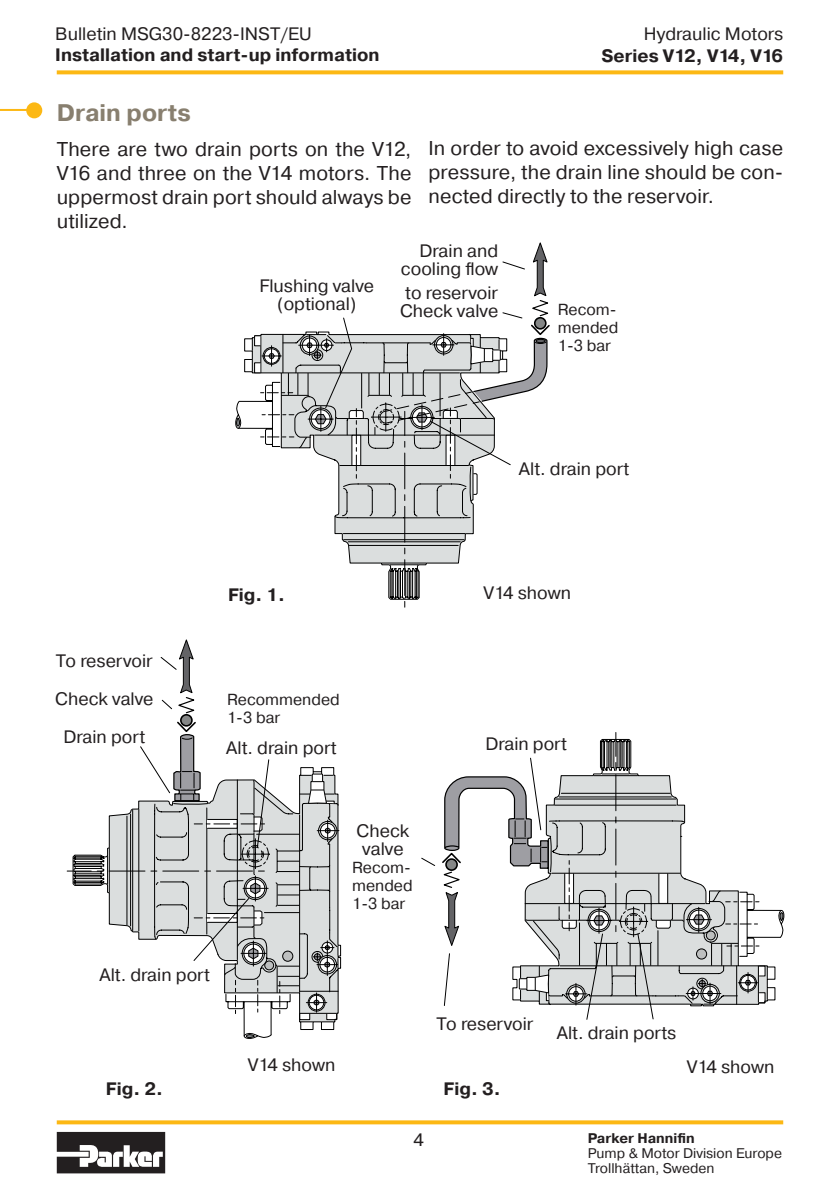
<style>
.page{position:relative;width:840px;height:1191px;background:#fff}
.page>*{position:absolute;margin:0;border:0;box-sizing:border-box;transform-origin:0 0}
.Subtitle_12_16{font:700 24px "Pragmatica";color:#887f6f}
.Copy_10_12{font:20px/24px "Pragmatica";letter-spacing:.005em;color:#231f20;text-align:justify}
.Copy_9_9{font:18px "Pragmatica";color:#231f20}
.Header_Part_name{font:700 18px "Pragmatica";color:#231f20}
.Caption_10_10{font:700 18px "Pragmatica";color:#231f20}
.Code_text_8_9{font:16px/18px "Pragmatica";color:#231f20;text-align:justify}
.t1{font:14px/15px "Pragmatica";color:#231f20}
.t2{font:700 14px "Pragmatica";color:#231f20}
</style>
<div class="page">
<svg style="left:57px;top:1120px;width:725px;height:4px;background:#fcbe2a"></svg>
<svg style="left:57px;top:1132px;width:108px;height:41px"></svg>
<svg style="left:57px;top:70px;width:725px;height:4px;background:#fcbe2a"></svg>
<svg style="left:442px;top:732px;width:341px;height:288px"></svg>
<svg style="left:235px;top:242px;width:315px;height:365px"></svg>
<svg style="left:67px;top:639px;width:272px;height:400px"></svg>
<hr style="left:0;top:109px;width:34px;height:2px;background:#fcb814">
<div style="left:26px;top:102px;width:16px;height:16px;background:#fcb814;border-radius:50%"></div>
<p class="Copy_9_9" style="left:55px;top:23px;width:258px">Bulletin MSG30-8223-INST/EU</p>
<p class="Copy_9_9" style="left:643px;top:23px;width:141px">Hydraulic Motors</p>
<p class="Header_Part_name" style="left:55px;top:43px;width:325px">Installation and start-up information</p>
<p class="Header_Part_name" style="left:601px;top:44px;width:183px">Series V12, V14, V16</p>
<p class="Subtitle_12_16" style="left:57px;top:97px;width:135px">Drain ports</p>
<p class="Copy_10_12" style="left:57px;top:138px;width:356px">There are two drain ports on the V12, V16 and three on the V14 motors. The uppermost drain port should always be utilized.</p>
<p class="Copy_10_12" style="left:428px;top:136px;width:356px">In order to avoid excessively high case pressure, the drain line should be con&shy;nected directly to the reservoir.</p>
<p class="Copy_9_9" style="left:259px;top:274px;width:116px">Flushing valve</p>
<p class="Copy_9_9" style="left:277px;top:292px;width:81px">(optional)</p>
<p class="Copy_9_9" style="left:419px;top:239px;width:80px">Drain and</p>
<p class="Copy_9_9" style="left:400px;top:257px;width:99px">cooling flow</p>
<p class="Copy_9_9" style="left:405px;top:281px;width:94px">to reservoir</p>
<p class="Copy_9_9" style="left:400px;top:299px;width:100px">Check valve</p>
<p class="Code_text_8_9" style="left:557px;top:301px;width:62px">Recom&shy;mended 1-3 bar</p>
<p class="Copy_9_9" style="left:518px;top:458px;width:112px">Alt. drain port</p>
<p class="Copy_9_9" style="left:56px;top:649px;width:98px">To reservoir</p>
<p class="Copy_9_9" style="left:55px;top:687px;width:100px">Check valve</p>
<p class="Copy_9_9" style="left:64px;top:725px;width:83px">Drain port</p>
<p class="Caption_10_10" style="left:228px;top:583px;width:58px">Fig. 1.</p>
<p class="Code_text_8_9" style="left:227px;top:691px;width:114px">Recommended<br>1-3 bar</p>
<p class="Copy_9_9" style="left:226px;top:736px;width:112px">Alt. drain port</p>
<p class="Copy_9_9" style="left:483px;top:581px;width:89px">V14 shown</p>
<p class="Copy_9_9" style="left:485px;top:732px;width:83px">Drain port</p>
<p class="Copy_9_9" style="left:99px;top:963px;width:112px">Alt. drain port</p>
<p class="Copy_9_9" style="left:356px;top:819px;width:54px">Check</p>
<p class="Copy_9_9" style="left:362px;top:837px;width:43px">valve</p>
<p class="Code_text_8_9" style="left:352px;top:858px;width:62px">Recom&shy;mended 1-3 bar</p>
<p class="Copy_9_9" style="left:248px;top:1054px;width:89px">V14 shown</p>
<p class="Copy_9_9" style="left:436px;top:1012px;width:98px">To reservoir</p>
<p class="Caption_10_10" style="left:106px;top:1077px;width:59px">Fig. 2.</p>
<p class="Caption_10_10" style="left:443px;top:1077px;width:59px">Fig. 3.</p>
<p class="Copy_9_9" style="left:556px;top:1022px;width:121px">Alt. drain ports</p>
<p class="Copy_9_9" style="left:686px;top:1056px;width:89px">V14 shown</p>
<p class="Copy_9_9" style="left:413px;top:1128px;width:12px">4</p>
<p class="t2" style="left:587px;top:1128px;width:108px">Parker Hannifin</p>
<p class="t1" style="left:587px;top:1145px;width:195px">Pump &amp; Motor Division Europe<br>Trollhättan, Sweden</p>
</div>
